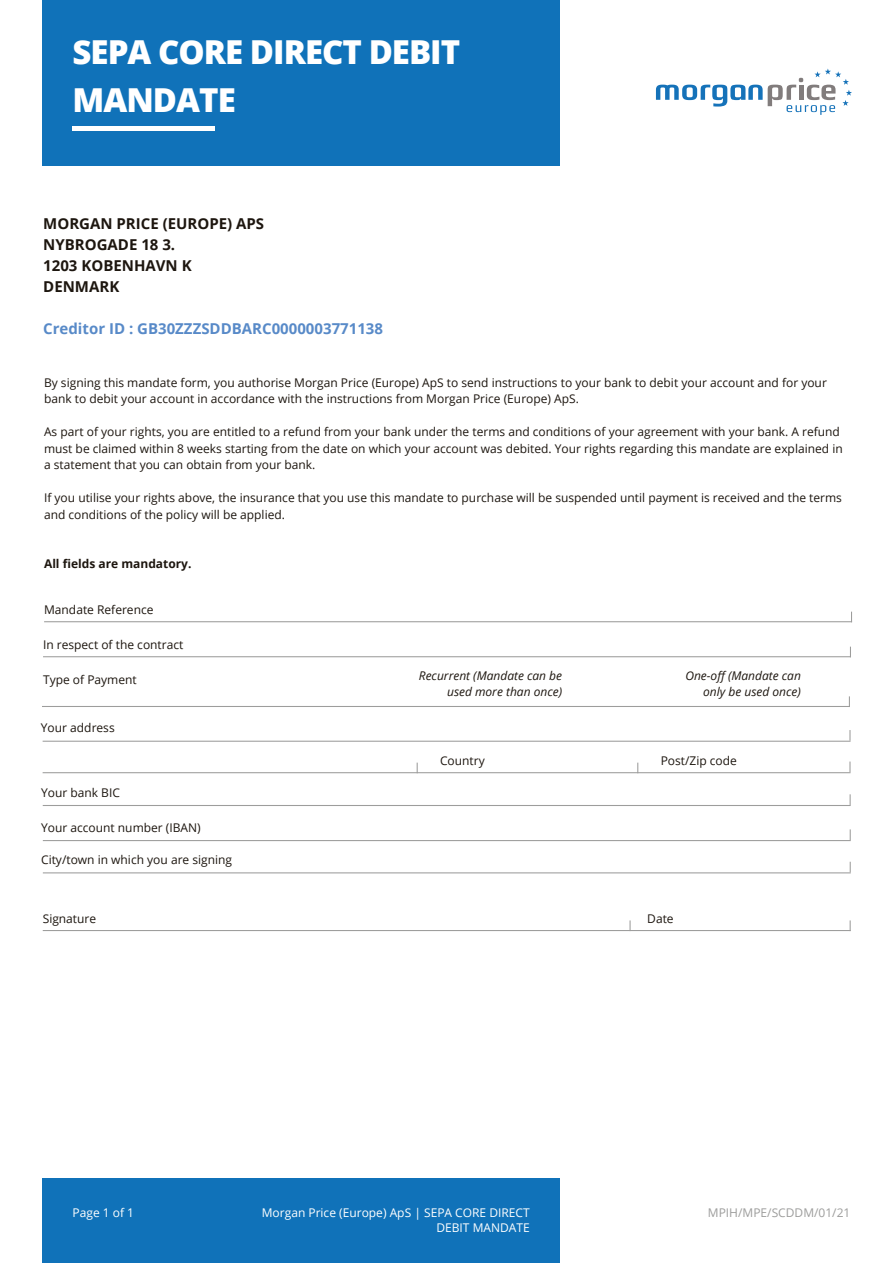
<style>
.page{position:relative;width:893px;height:1263px;background:#fff}
.page>*{position:absolute;margin:0;border:0;box-sizing:border-box;transform-origin:0 0}
.t1{font:800 33px/48px "Open Sans";letter-spacing:-.03em;color:#fff}
.t2{font:700 15px/21px "Open Sans";color:#1d160f}
.t3{font:700 15px "Open Sans";color:#588ac8}
.t4{font:12px/16.5px "Open Sans";color:#1d160f}
.t5{font:italic 12px/16.5px "Open Sans";color:#1d160f;text-align:right}
.t6{font:12px/14.4px "Open Sans";color:#fff;text-align:right}
.t7{font:700 12px "Open Sans";color:#1d160f}
.t8{font:12px "Open Sans";color:#9d9d9c}
</style>
<div class="page">
<div style="left:43px;top:1178px;width:517px;height:85px;background:#1072b9"></div>
<svg style="left:656px;top:69px;width:196px;height:46px"></svg>
<div style="left:43px;top:0;width:517px;height:166px;background:#1072b9"></div>
<div style="left:73px;top:126px;width:142px;height:5px;background:#fff"></div>
<hr style="left:44px;top:621px;width:808px;height:1px;background:#9d9d9c">
<hr style="left:43px;top:656px;width:808px;height:1px;background:#9d9d9c">
<hr style="left:42px;top:706px;width:808px;height:1px;background:#9d9d9c">
<hr style="left:43px;top:741px;width:807px;height:1px;background:#9d9d9c">
<hr style="left:43px;top:805px;width:808px;height:1px;background:#9d9d9c">
<hr style="left:43px;top:840px;width:808px;height:1px;background:#9d9d9c">
<hr style="left:43px;top:872px;width:808px;height:1px;background:#9d9d9c">
<hr style="left:43px;top:772px;width:807px;height:1px;background:#9d9d9c">
<svg style="left:629px;top:920px;width:2px;height:10px"></svg>
<hr style="left:43px;top:930px;width:808px;height:1px;background:#9d9d9c">
<h1 class="t1" style="left:73px;top:26px;width:389px">SEPA CORE DIRECT DEBIT<br>MANDATE</h1>
<p class="t2" style="left:43px;top:213px;width:222px">MORGAN PRICE (EUROPE) APS<br>NYBROGADE 18 3.<br>1203 KOBENHAVN K<br>DENMARK</p>
<p class="t3" style="left:43px;top:318px;width:341px">Creditor ID : GB30ZZZSDDBARC0000003771138</p>
<p class="t4" style="left:44px;top:374px;width:784px">By signing this mandate form, you authorise Morgan Price (Europe) ApS to send instructions to your bank to debit your account and for your bank to debit your account in accordance with the instructions from Morgan Price (Europe) ApS.</p>
<p class="t4" style="left:44px;top:423px;width:800px">As part of your rights, you are entitled to a refund from your bank under the terms and conditions of your agreement with your bank. A refund must be claimed within 8 weeks starting from the date on which your account was debited. Your rights regarding this mandate are explained in a statement that you can obtain from your bank.</p>
<p class="t4" style="left:44px;top:489px;width:799px">If you utilise your rights above, the insurance that you use this mandate to purchase will be suspended until payment is received and the terms and conditions of the policy will be applied.</p>
<p class="t7" style="left:44px;top:555px;width:149px">All fields are mandatory.</p>
<p class="t4" style="left:44px;top:601px;width:111px">Mandate Reference</p>
<p class="t4" style="left:43px;top:636px;width:142px">In respect of the contract</p>
<p class="t4" style="left:43px;top:671px;width:95px">Type of Payment</p>
<p class="t4" style="left:41px;top:719px;width:75px">Your address</p>
<p class="t4" style="left:41px;top:784px;width:80px">Your bank BIC</p>
<p class="t4" style="left:41px;top:819px;width:161px">Your account number (IBAN)</p>
<p class="t4" style="left:41px;top:851px;width:192px">City/town in which you are signing</p>
<p class="t5" style="left:419px;top:667px;width:145px">Recurrent (Mandate can be used more than once)</p>
<p class="t5" style="left:685px;top:667px;width:117px">One-off (Mandate can only be used once)</p>
<p class="t4" style="left:440px;top:752px;width:46px">Country</p>
<p class="t4" style="left:661px;top:752px;width:78px">Post/Zip code</p>
<p class="t4" style="left:43px;top:910px;width:55px">Signature</p>
<p class="t4" style="left:647px;top:910px;width:28px">Date</p>
<p class="t6" style="left:73px;top:1205px;width:63px">Page 1 of 1</p>
<p class="t8" style="left:708px;top:1204px;width:144px">MPIH/MPE/SCDDM/01/21</p>
<p class="t6" style="left:262px;top:1205px;width:270px">Morgan Price (Europe) ApS | SEPA CORE DIRECT<br>DEBIT MANDATE</p>
</div>
